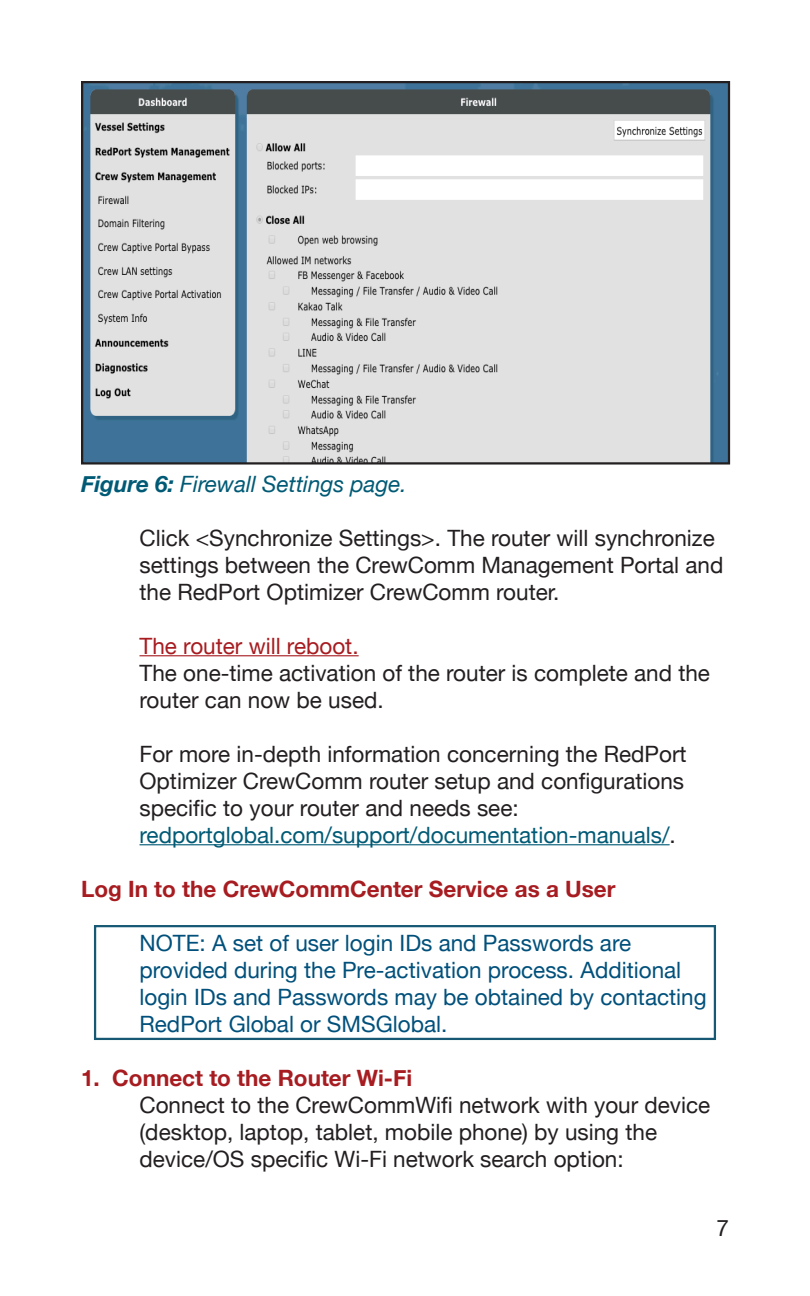
<style>
.page{position:relative;width:810px;height:1296px;background:#fff}
.page>*{position:absolute;margin:0;border:0;box-sizing:border-box;transform-origin:0 0}
.Paragraph_Style_2{font:22.5px/27px "Helvetica Neue";color:#231f20}
.Paragraph_Style_2-2{font:22.5px/27px "Helvetica Neue";color:#00507b}
.t1{font:700 22.5px "Helvetica Neue";color:#a71c20}
.Paragraph_Style_2-3{font:22.5px "Helvetica Neue";color:#005a75}
.t2{font:italic 22.5px "Helvetica Neue";color:#005a75}
.Paragraph_Style_2-4{font:22.5px "Helvetica Neue";color:#a71c20}
.s1{font-weight:700}
.s2{color:#231f20}
</style>
<div class="page">
<hr style="left:140px;top:655px;width:219px;height:1px;background:#a71c20">
<hr style="left:140px;top:844px;width:530px;height:1px;background:#005a75">
<img style="left:84px;top:84px;width:643px;height:378px">
<div style="left:81px;top:81px;width:649px;height:384px;border:2px solid #231f20"></div>
<div style="left:94px;top:925px;width:622px;height:115px;border:2px solid #175974"></div>
<p class="t2" style="left:81px;top:467px;width:327px"><span class="s1">Figure 6:</span> Firewall Settings page.</p>
<p class="Paragraph_Style_2" style="left:140px;top:525px;width:585px">Click &lt;Synchronize Settings&gt;. The router will synchronize settings between the CrewComm Management Portal and the RedPort Optimizer CrewComm router.</p>
<p class="Paragraph_Style_2-4" style="left:140px;top:629px;width:221px">The router will reboot.</p>
<p class="Paragraph_Style_2" style="left:140px;top:660px;width:572px">The one-time activation of the router is complete and the router can now be used.</p>
<p class="Paragraph_Style_2" style="left:140px;top:741px;width:549px;text-align:justify">For more in-depth information concerning the RedPort Optimizer CrewComm router setup and configurations specific to your router and needs see:</p>
<p class="Paragraph_Style_2-3" style="left:140px;top:818px;width:538px">redportglobal.com/support/documentation-manuals/<span class="s2">.</span></p>
<p class="t1" style="left:81px;top:871px;width:536px">Log In to the CrewCommCenter Service as a User</p>
<p class="Paragraph_Style_2-2" style="left:140px;top:930px;width:493px">NOTE: A set of user login IDs and Passwords are</p>
<p class="Paragraph_Style_2-2" style="left:140px;top:957px;width:569px">provided during the Pre-activation process. Additional login IDs and Passwords may be obtained by contacting<br>RedPort Global or SMSGlobal.</p>
<p class="t1" style="left:81px;top:1060px;width:333px">1. Connect to the Router Wi-Fi</p>
<p class="Paragraph_Style_2" style="left:140px;top:1092px;width:572px">Connect to the CrewCommWifi network with your device (desktop, laptop, tablet, mobile phone) by using the device/OS specific Wi-Fi network search option:</p>
<p class="Paragraph_Style_2" style="left:716px;top:1216px;width:14px">7</p>
</div>
